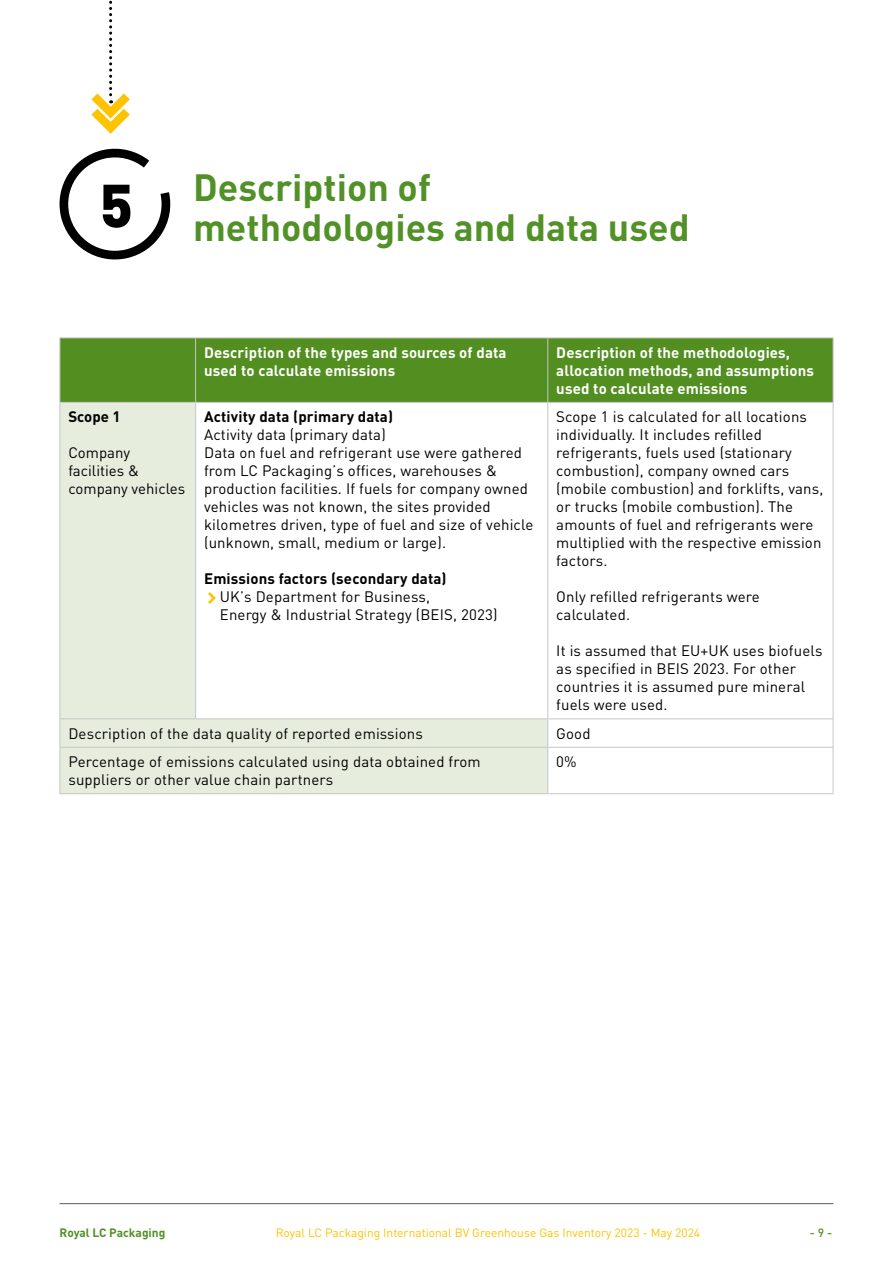
<style>
.page{position:relative;width:893px;height:1263px;background:#fff}
.page>*{position:absolute;margin:0;border:0;box-sizing:border-box;transform-origin:0 0}
.t1{font:700 37.5px/40.5px "DIN Pro";color:#519127}
.t2{font:15px/18px "DIN";letter-spacing:.01em;color:#000}
.t3{font:700 15px/18px "DIN";letter-spacing:.01em;color:#fff}
.t4{font:700 15px "DIN";letter-spacing:.01em;color:#000}
.t5{font:12px "DIN";color:#fdc300}
.t6{font:700 12px "DIN";color:#519127}
.t7{font:500 12px "DIN";color:#519127}
.s1{font-family:"DIN Black Alternate";font-weight:400;font-size:60px;color:#000}
</style>
<div class="page">
<svg style="left:91px;top:0;width:39px;height:134px"></svg>
<svg style="left:59px;top:148px;width:112px;height:112px"></svg>
<hr style="left:60px;top:1203px;width:773px;height:1px;background:#5c5d5d">
<div style="left:61px;top:339px;width:772px;height:63px;background:#528f20"></div>
<svg style="left:61px;top:403px;width:486px;height:390px"></svg>
<hr style="left:60px;top:338px;width:136px;height:1px;background:#c6c6c6">
<hr style="left:60px;top:338px;width:1px;height:64px;background:#c6c6c6">
<hr style="left:196px;top:338px;width:352px;height:1px;background:#c6c6c6">
<hr style="left:195px;top:338px;width:1px;height:64px;background:#c6c6c6">
<hr style="left:548px;top:338px;width:285px;height:1px;background:#c6c6c6">
<hr style="left:547px;top:338px;width:1px;height:64px;background:#c6c6c6">
<hr style="left:833px;top:338px;width:1px;height:64px;background:#c6c6c6">
<hr style="left:60px;top:402px;width:136px;height:1px;background:#c6c6c6">
<hr style="left:60px;top:403px;width:1px;height:315px;background:#c6c6c6">
<hr style="left:196px;top:402px;width:352px;height:1px;background:#c6c6c6">
<hr style="left:195px;top:403px;width:1px;height:315px;background:#c6c6c6">
<hr style="left:548px;top:402px;width:285px;height:1px;background:#c6c6c6">
<hr style="left:547px;top:403px;width:1px;height:315px;background:#c6c6c6">
<hr style="left:833px;top:403px;width:1px;height:315px;background:#c6c6c6">
<hr style="left:60px;top:718px;width:136px;height:1px;background:#c6c6c6">
<svg style="left:60px;top:719px;width:1px;height:28px"></svg>
<hr style="left:196px;top:718px;width:352px;height:1px;background:#c6c6c6">
<hr style="left:548px;top:718px;width:285px;height:1px;background:#c6c6c6">
<svg style="left:547px;top:719px;width:1px;height:28px"></svg>
<svg style="left:833px;top:719px;width:1px;height:28px"></svg>
<hr style="left:60px;top:747px;width:136px;height:1px;background:#c6c6c6">
<hr style="left:60px;top:748px;width:1px;height:45px;background:#c6c6c6">
<hr style="left:196px;top:747px;width:352px;height:1px;background:#c6c6c6">
<hr style="left:548px;top:747px;width:285px;height:1px;background:#c6c6c6">
<hr style="left:547px;top:748px;width:1px;height:45px;background:#c6c6c6">
<hr style="left:833px;top:748px;width:1px;height:45px;background:#c6c6c6">
<hr style="left:60px;top:793px;width:136px;height:1px;background:#c6c6c6">
<hr style="left:196px;top:793px;width:352px;height:1px;background:#c6c6c6">
<hr style="left:548px;top:793px;width:285px;height:1px;background:#c6c6c6">
<svg style="left:208px;top:592px;width:8px;height:12px"></svg>
<h1 class="t1" style="left:193px;top:165px;width:498px;text-indent:-94px"><span class="s1">5</span> Description of methodologies and data used</h1>
<p class="t4" style="left:68px;top:407px;width:54px">Scope 1</p>
<p class="t2" style="left:68px;top:444px;width:118px">Company facilities &amp; company vehicles</p>
<p class="t3" style="left:204px;top:343px;width:304px">Description of the types and sources of data used to calculate emissions</p>
<p class="t3" style="left:556px;top:343px;width:259px">Description of the methodologies, allocation methods, and assumptions used to calculate emissions</p>
<p class="t4" style="left:204px;top:407px;width:191px">Activity data (primary data)</p>
<p class="t2" style="left:204px;top:426px;width:331px">Activity data (primary data)<br>Data on fuel and refrigerant use were gathered from LC Packaging’s offices, warehouses &amp; production facilities. If fuels for company owned vehicles was not known, the sites provided kilometres driven, type of fuel and size of vehicle (unknown, small, medium or large).</p>
<p class="t4" style="left:204px;top:569px;width:244px">Emissions factors (secondary data)</p>
<p class="t2" style="left:220px;top:588px;width:279px">UK’s Department for Business,<br>Energy &amp; Industrial Strategy (BEIS, 2023)</p>
<p class="t2" style="left:556px;top:408px;width:269px">Scope 1 is calculated for all locations individually. It includes refilled refrigerants, fuels used (stationary combustion), company owned cars (mobile combustion) and forklifts, vans, or trucks (mobile combustion). The amounts of fuel and refrigerants were multiplied with the respective emission factors.</p>
<p class="t2" style="left:556px;top:588px;width:205px">Only refilled refrigerants were calculated.</p>
<p class="t2" style="left:556px;top:642px;width:268px">It is assumed that EU+UK uses biofuels as specified in BEIS 2023. For other countries it is assumed pure mineral fuels were used.</p>
<p class="t2" style="left:68px;top:724px;width:356px">Description of the data quality of reported emissions</p>
<p class="t2" style="left:556px;top:724px;width:36px">Good</p>
<p class="t2" style="left:68px;top:752px;width:414px">Percentage of emissions calculated using data obtained from suppliers or other value chain partners</p>
<p class="t2" style="left:556px;top:752px;width:22px">0%</p>
<p class="t6" style="left:60px;top:1225px;width:107px">Royal LC Packaging</p>
<p class="t5" style="left:276px;top:1225px;width:426px">Royal LC Packaging International BV Greenhouse Gas Inventory 2023 - May 2024</p>
<p class="t7" style="left:810px;top:1225px;width:24px">- 9-</p>
</div>
